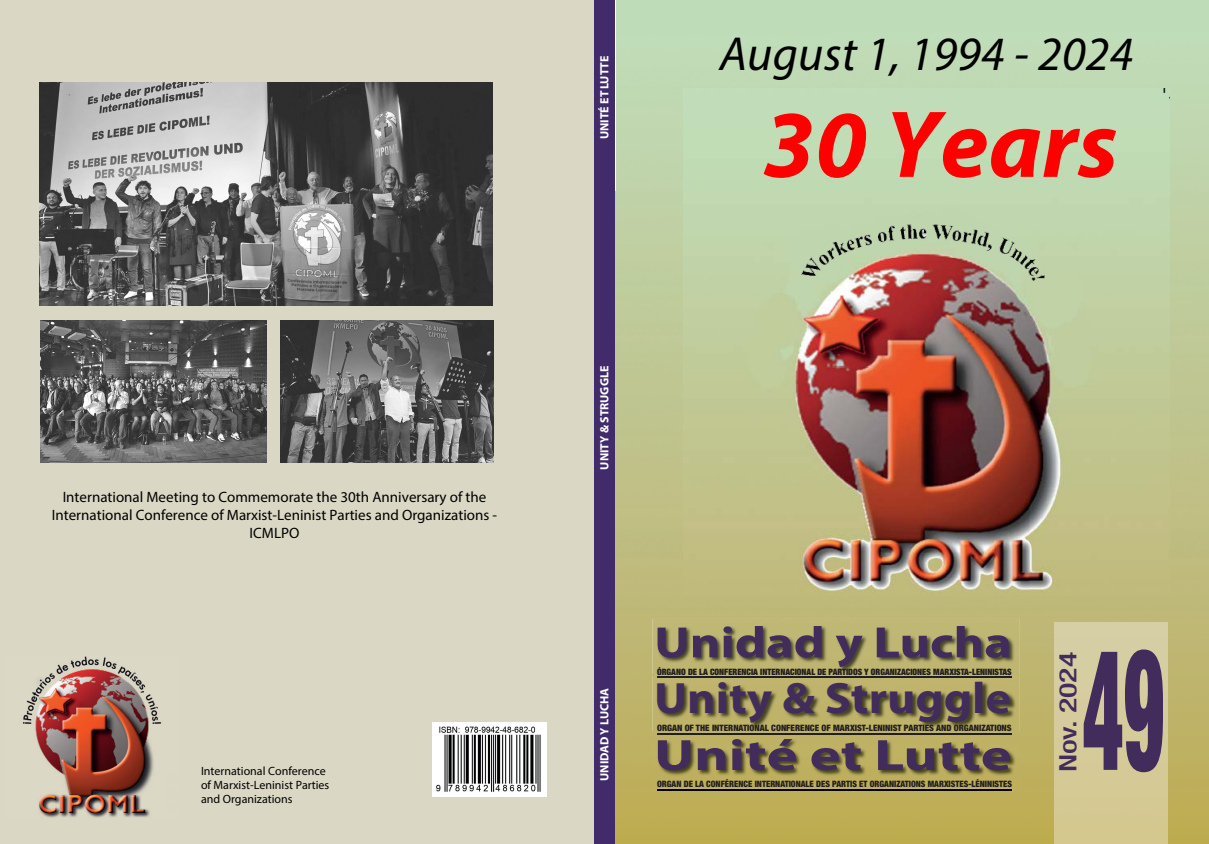
<style>
.page{position:relative;width:1209px;height:844px;background:#fff}
.page>*{position:absolute;margin:0;border:0;box-sizing:border-box;transform-origin:0 0}
.t1{font:900 condensed 170px "Helvetica Neue LT Std";color:#422c5b;scale:.46 1}
.t2{font:italic 700 96px "Myriad Pro";letter-spacing:.005em;color:#f00}
.t3{font:italic 48px "Myriad Pro";letter-spacing:.005em;color:#000}
.t4{font:700 44px/56.3px "Myriad Pro";color:#422c5b;text-align:justify;scale:1.19 1}
.t5{font:500 condensed 24px "Helvetica Neue LT Std";color:#422c5b;scale:1.32 1}
.t6{font:15px/18px "Myriad Pro";color:#000;text-align:center}
.t7{font:12px/14.4px "Myriad Pro";color:#000}
.t8{font:700 12px "Myriad Pro";color:#fff}
.t9{font:900 condensed 8.8px "Helvetica Neue LT Std";color:#231f20}
.t10{font:900 condensed 8.8px "Helvetica Neue LT Std";color:#231f20;scale:.96 1}
</style>
<div class="page">
<img style="left:1044px;top:0;width:164px;height:644px">
<img style="left:614px;top:191px;width:69px;height:209px">
<img style="left:614px;top:400px;width:431px;height:209px">
<img style="left:614px;top:609px;width:71px;height:235px">
<div style="left:685px;top:609px;width:360px;height:35px;background:#bfb877"></div>
<img style="left:1009px;top:644px;width:45px;height:200px">
<img style="left:1167px;top:644px;width:41px;height:200px">
<div style="left:685px;top:788px;width:324px;height:56px;background:#bfad54"></div>
<div style="left:0;top:0;width:594px;height:844px;background:#dad8c5"></div>
<img style="left:652px;top:619px;width:367px;height:169px">
<img style="left:652px;top:675px;width:367px;height:1px">
<hr style="left:657px;top:733px;width:354px;height:1px;background:#231f20">
<hr style="left:657px;top:677px;width:354px;height:1px;background:#231f20">
<hr style="left:657px;top:790px;width:354px;height:1px;background:#000001">
<img style="left:23px;top:656px;width:138px;height:162px">
<div style="left:594px;top:0;width:20px;height:844px;background:#422b6b"></div>
<img style="left:433px;top:723px;width:113px;height:73px">
<img style="left:40px;top:82px;width:452px;height:223px">
<img style="left:41px;top:321px;width:225px;height:141px">
<img style="left:280px;top:321px;width:213px;height:141px">
<img style="left:683px;top:88px;width:486px;height:506px">
<img style="left:786px;top:208px;width:275px;height:137px">
<h3 class="t6" style="left:52px;top:488px;width:446px">International Meeting to Commemorate the 30th Anniversary of the<br>International Conference of Marxist-Leninist Parties and Organizations -<br>ICMLPO</h3>
<h3 class="t7" style="left:201px;top:763px;width:130px">International Conference of Marxist-Leninist Parties and Organizations</h3>
<p class="t8" style="left:596px;top:139px;width:85px;rotate:-90deg">UNITÉ ET LUTTE</p>
<h3 class="t3" style="left:719px;top:24px;width:415px">August 1, 1994 - 2024</h3>
<h2 class="t2" style="left:762px;top:82px;width:356px">30 Years</h2>
<p class="t8" style="left:596px;top:469px;width:105px;rotate:-90deg">UNITY &amp; STRUGGLE</p>
<p class="t8" style="left:596px;top:781px;width:95px;rotate:-90deg">UNIDAD Y LUCHA</p>
<p class="t4" style="left:654px;top:613px;width:302px">Unidad y Lucha Unity &amp; Struggle Unité et Lutte</p>
<p class="t10" style="left:657px;top:666px;width:371px">ÓRGANO DE LA CONFERENCIA INTERNACIONAL DE PARTIDOS Y ORGANIZACIONES MARXISTA-LENINISTAS</p>
<p class="t9" style="left:657px;top:722px;width:356px">ORGAN OF THE INTERNATIONAL CONFERENCE OF MARXIST-LENINIST PARTIES AND ORGANIZATIONS</p>
<p class="t9" style="left:657px;top:779px;width:356px">ORGAN DE LA CONFÉRENCE INTERNATIONALE DES PARTIS ET ORGANIZATIONS MARXISTES-LÉNINISTES</p>
<p class="t5" style="left:1053px;top:772px;width:93px;rotate:-90deg">Nov. 2024</p>
<p class="t1" style="left:1082px;top:604px;width:180px">49</p>
</div>
